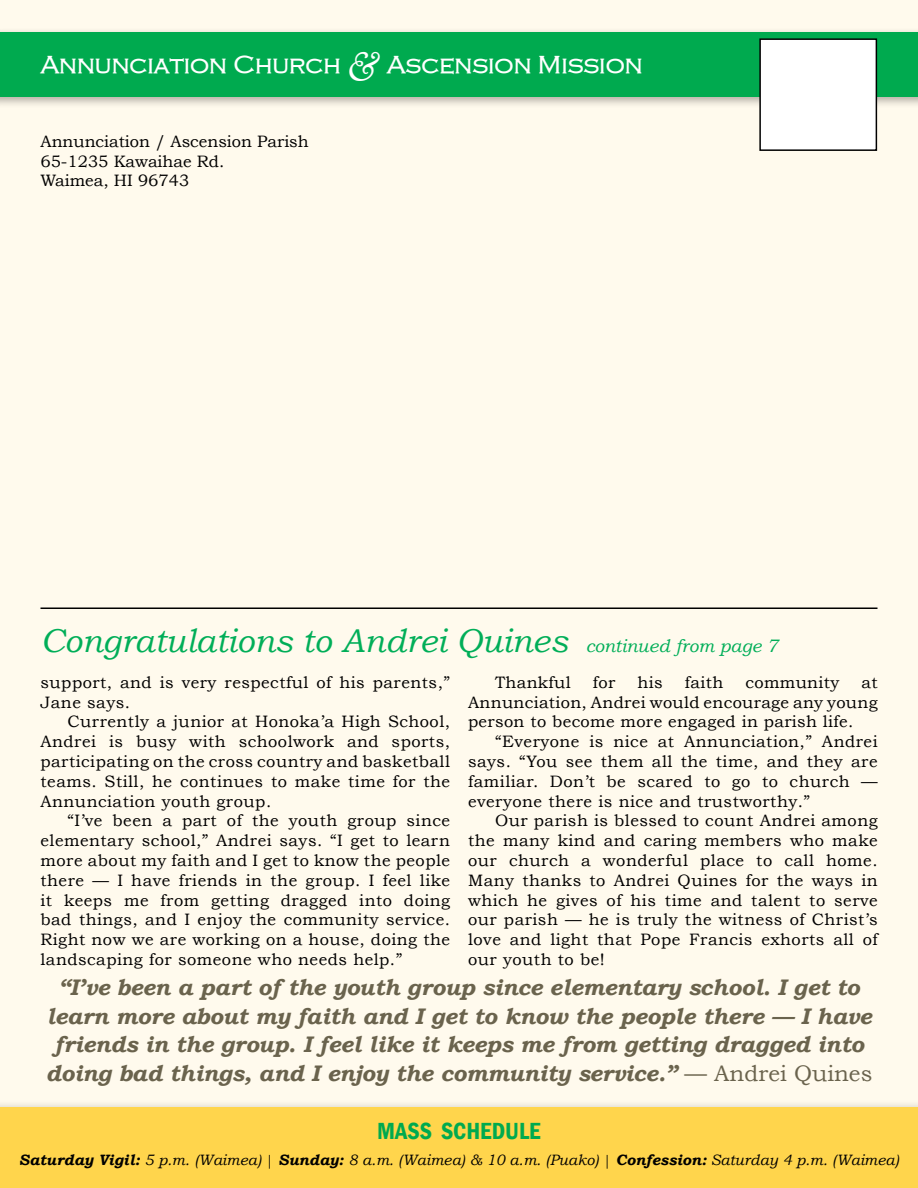
<style>
.page{position:relative;width:918px;height:1188px;background:#fff}
.page>*{position:absolute;margin:0;border:0;box-sizing:border-box;transform-origin:0 0}
.t1{font:italic 33px "Bookman Old Style";color:#00ae58}
.t2{font:25.5px "HANA Bold";color:#fff}
.t3{font:600 condensed 24px "Franklin Gothic";color:#00aa4f}
.t4{font:italic 700 22.5px/28.5px "Bookman Old Style";letter-spacing:-.01em;color:#6a634d;text-align:center}
.t5{font:16.5px/19.8px "Bookman Old Style";letter-spacing:.03em;color:#000;text-align:justify}
.t6{font:16.5px/19.8px "Bookman Old Style";color:#000}
.t7{font:italic 15px "Bookman Old Style";color:#000}
.s1{font-family:"Goudy Old Style BT";font-style:italic;font-size:40.5px}
.s2{font-size:18px}
.s3{font-weight:400;font-style:normal}
.s4{font-weight:700}
.s5{font-family:"Baskerville";font-style:normal}
</style>
<div class="page">
<div style="left:0;top:0;width:918px;height:1127px;background:#fffaed"></div>
<div style="left:0;top:1099px;width:918px;height:89px;background:#f7f2e5"></div>
<div style="left:0;top:1107px;width:918px;height:81px;background:#ffd54c"></div>
<div style="left:0;top:27px;width:918px;height:81px;background:#000;opacity:.3"></div>
<div style="left:0;top:32px;width:918px;height:64px;background:#00aa4f"></div>
<div style="left:760px;top:39px;width:116px;height:111px;background:#fff"></div>
<div style="left:759px;top:38px;width:118px;height:113px;border:2px solid #000"></div>
<hr style="left:40px;top:608px;width:838px;height:1px;background:#000">
<h2 class="t2" style="left:40px;top:48px;width:604px">Annunciation Church <span class="s1">&amp;</span> Ascension Mission</h2>
<p class="t6" style="left:40px;top:131px;width:270px">Annunciation / Ascension Parish<br>65-1235 Kawaihae Rd.<br>Waimea, HI 96743</p>
<h1 class="t1" style="left:40px;top:619px;width:739px">Congratulations to Andrei Quines <span class="s2">continued from page 7</span></h1>
<p class="t5" style="left:40px;top:672px;width:411px">support, and is very respectful of his parents,”<br>Jane says.</p>
<p class="t5" style="left:40px;top:712px;width:411px;text-indent:27px">Currently a junior at Honoka’a High School, Andrei is busy with schoolwork and sports, participating on the cross country and basketball teams. Still, he continues to make time for the Annunciation youth group.</p>
<p class="t5" style="left:40px;top:811px;width:411px;text-indent:27px">“I’ve been a part of the youth group since elementary school,” Andrei says. “I get to learn more about my faith and I get to know the people there — I have friends in the group. I feel like it keeps me from getting dragged into doing bad things, and I enjoy the community service.<br>Right now we are working on a house, doing the landscaping for someone who needs help.”</p>
<p class="t5" style="left:495px;top:672px;width:77px">Thankful</p>
<p class="t5" style="left:593px;top:672px;width:24px">for</p>
<p class="t5" style="left:638px;top:672px;width:27px">his</p>
<p class="t5" style="left:685px;top:672px;width:40px">faith</p>
<p class="t5" style="left:746px;top:672px;width:95px">community</p>
<p class="t5" style="left:468px;top:672px;width:411px;text-indent:393px">at Annunciation, Andrei would encourage any young person to become more engaged in parish life.</p>
<p class="t5" style="left:468px;top:732px;width:411px;text-indent:27px">“Everyone is nice at Annunciation,” Andrei says. “You see them all the time, and they are familiar. Don’t be scared to go to church — everyone there is nice and trustworthy.”</p>
<p class="t5" style="left:468px;top:811px;width:411px;text-indent:27px">Our parish is blessed to count Andrei among the many kind and caring members who make our church a wonderful place to call home.<br>Many thanks to Andrei Quines for the ways in which he gives of his time and talent to serve our parish — he is truly the witness of Christ’s love and light that Pope Francis exhorts all of our youth to be!</p>
<p class="t4" style="left:46px;top:973px;width:828px">“I’ve been a part of the youth group since elementary school. I get to learn more about my faith and I get to know the people there — I have friends in the group. I feel like it keeps me from getting dragged into doing bad things, and I enjoy the community service.” <span class="s3">— Andrei Quines</span></p>
<h3 class="t3" style="left:377px;top:1115px;width:165px">MASS SCHEDULE</h3>
<p class="t7" style="left:19px;top:1150px;width:882px"><span class="s4">Saturday Vigil:</span> 5 p.m. (Waimea) <span class="s5">|</span> <span class="s4">Sunday:</span> 8 a.m. (Waimea) &amp; 10 a.m. (Puako) <span class="s5">|</span> <span class="s4">Confession:</span> Saturday 4 p.m. (Waimea)</p>
</div>
